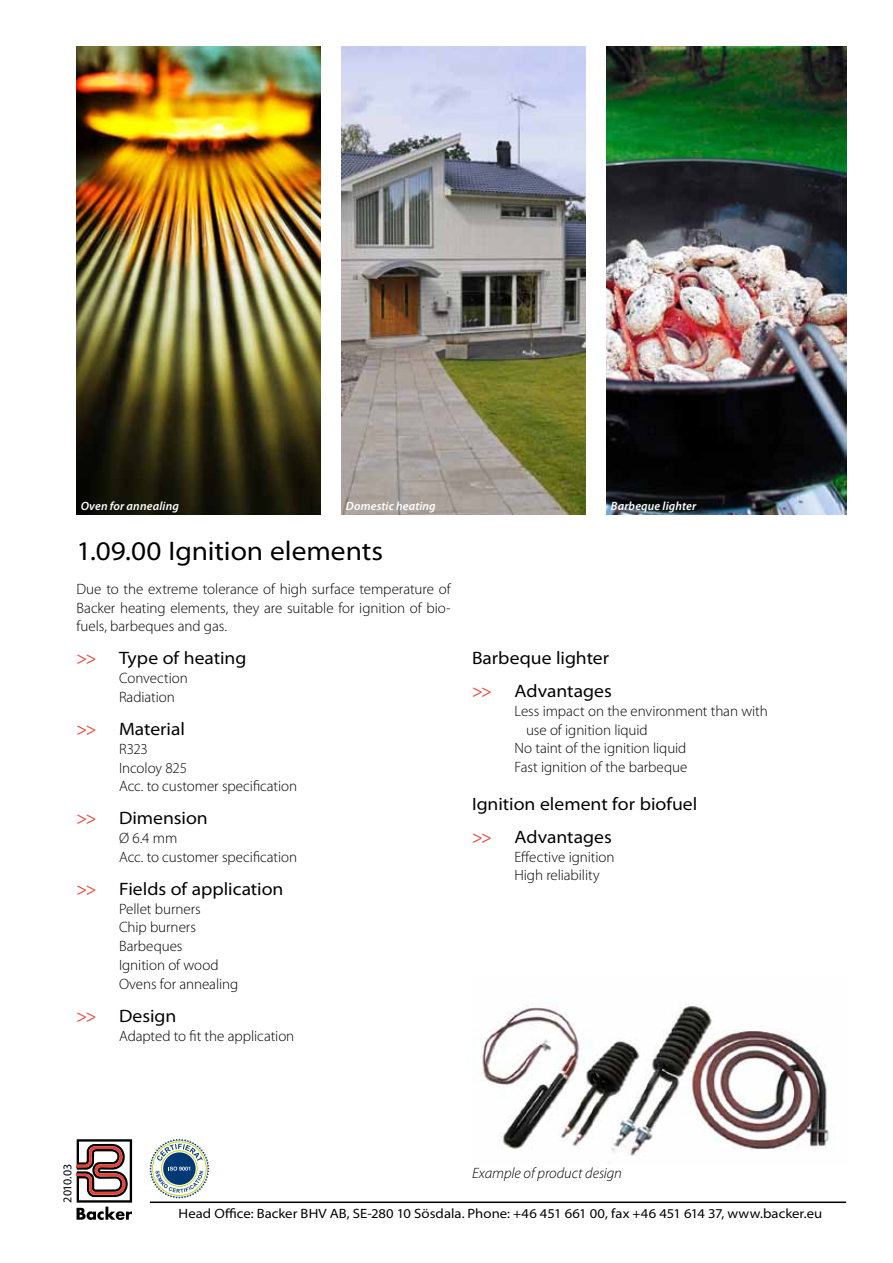
<style>
.page{position:relative;width:893px;height:1263px;background:#fff}
.page>*{position:absolute;margin:0;border:0;box-sizing:border-box;transform-origin:0 0}
.t1{font:semi-expanded 27px "Myriad Pro";color:#000}
.t2{font:semi-expanded 18px "Myriad Pro";color:#000}
.t3{font:semi-expanded 18px "Myriad Pro";color:#ef4135}
.t4{font:300 15px/18.8px "Myriad Pro";letter-spacing:-.005em;color:#000}
.t5{font:italic 300 15px "Myriad Pro";letter-spacing:-.005em;color:#000}
.t6{font:semi-expanded 13.5px "Myriad Pro";letter-spacing:.005em;color:#000}
.t7{font:italic 600 12px "Myriad Pro";letter-spacing:.015em;color:#fff}
.t8{font:12px "Myriad Pro";letter-spacing:-.02em;color:#000}
</style>
<div class="page">
<hr style="left:150px;top:1201px;width:696px;height:2px;background:#000">
<svg style="left:77px;top:1139px;width:55px;height:81px"></svg>
<svg style="left:149px;top:1138px;width:60px;height:60px"></svg>
<img style="left:77px;top:47px;width:243px;height:467px">
<img style="left:342px;top:47px;width:243px;height:467px">
<img style="left:607px;top:46px;width:239px;height:468px">
<img style="left:472px;top:1003px;width:359px;height:161px">
<p class="t7" style="left:81px;top:499px;width:100px">Oven for annealing</p>
<p class="t7" style="left:346px;top:499px;width:91px">Domestic heating</p>
<p class="t7" style="left:611px;top:499px;width:87px">Barbeque lighter</p>
<h1 class="t1" style="left:77px;top:536px;width:308px">1.09.00 Ignition elements</h1>
<p class="t4" style="left:77px;top:579px;width:376px;text-align:justify">Due to the extreme tolerance of high surface temperature of Backer heating elements, they are suitable for ignition of bio&shy;fuels, barbeques and gas.</p>
<p class="t3" style="left:77px;top:648px;width:21px">&gt;&gt;</p>
<p class="t2" style="left:119px;top:648px;width:129px">Type of heating</p>
<p class="t4" style="left:119px;top:669px;width:70px">Convection<br>Radiation</p>
<p class="t3" style="left:77px;top:719px;width:21px">&gt;&gt;</p>
<p class="t2" style="left:119px;top:719px;width:67px">Material</p>
<p class="t4" style="left:119px;top:739px;width:180px">R323<br>Incoloy 825<br>Acc. to customer specification</p>
<p class="t3" style="left:77px;top:808px;width:21px">&gt;&gt;</p>
<p class="t2" style="left:119px;top:808px;width:90px">Dimension</p>
<p class="t4" style="left:119px;top:828px;width:180px">Ø 6.4 mm<br>Acc. to customer specification</p>
<p class="t3" style="left:77px;top:879px;width:21px">&gt;&gt;</p>
<p class="t2" style="left:119px;top:879px;width:166px">Fields of application</p>
<p class="t4" style="left:119px;top:899px;width:121px">Pellet burners<br>Chip burners<br>Barbeques<br>Ignition of wood<br>Ovens for annealing</p>
<p class="t3" style="left:77px;top:1006px;width:21px">&gt;&gt;</p>
<p class="t2" style="left:119px;top:1006px;width:59px">Design</p>
<p class="t4" style="left:119px;top:1026px;width:177px">Adapted to fit the application</p>
<p class="t2" style="left:472px;top:648px;width:139px">Barbeque lighter</p>
<p class="t3" style="left:472px;top:681px;width:21px">&gt;&gt;</p>
<p class="t2" style="left:514px;top:681px;width:99px">Advantages</p>
<p class="t4" style="left:514px;top:701px;width:255px">Less impact on the environment than with</p>
<p class="t4" style="left:526px;top:720px;width:123px">use of ignition liquid</p>
<p class="t4" style="left:514px;top:739px;width:173px">No taint of the ignition liquid</p>
<p class="t4" style="left:514px;top:758px;width:174px">Fast ignition of the barbeque</p>
<p class="t2" style="left:472px;top:794px;width:227px">Ignition element for biofuel</p>
<p class="t3" style="left:472px;top:827px;width:21px">&gt;&gt;</p>
<p class="t2" style="left:514px;top:827px;width:99px">Advantages</p>
<p class="t4" style="left:514px;top:847px;width:102px">Effective ignition<br>High reliability</p>
<p class="t8" style="left:60px;top:1202px;width:40px;rotate:-90deg">2010.03</p>
<p class="t5" style="left:472px;top:1163px;width:152px">Example of product design</p>
<p class="t6" style="left:179px;top:1206px;width:645px">Head Office: Backer BHV AB, SE-280 10 Sösdala. Phone: +46 451 661 00, fax +46 451 614 37, www.backer.eu</p>
</div>
